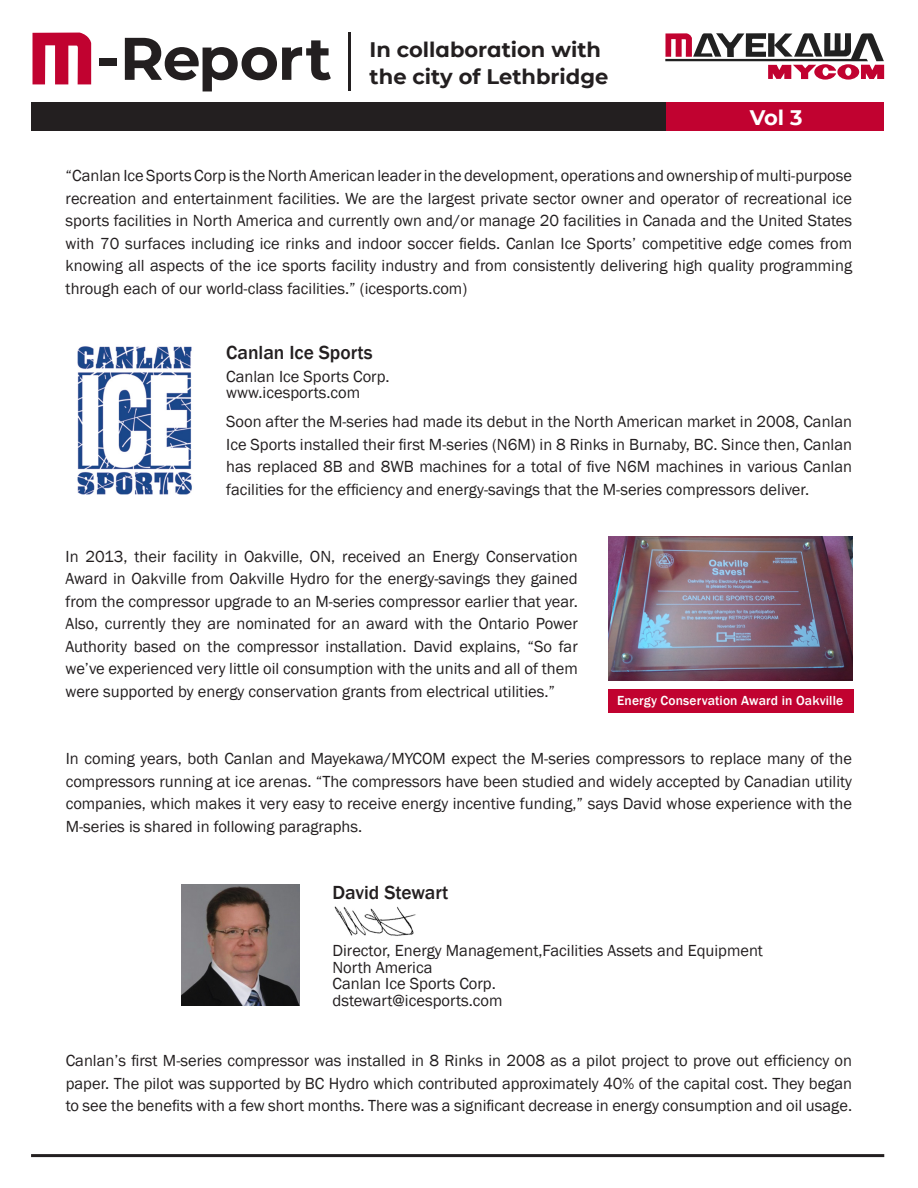
<style>
.page{position:relative;width:918px;height:1188px;background:#fff}
.page>*{position:absolute;margin:0;border:0;box-sizing:border-box;transform-origin:0 0}
.t1{font:700 60px "CMG Sans";letter-spacing:-.02em;color:#231f20}
.t2{font:700 21px "CMG Sans";color:#231f20}
.t3{font:700 21px "CMG Sans";color:#fff}
.t4{font:500 19.5px "Franklin Gothic";color:#231f20}
.t5{font:16.5px/22.5px "Franklin Gothic";color:#231f20;text-align:justify}
.t6{font:500 13.5px "Franklin Gothic";letter-spacing:.01em;color:#fff}
.s1{font-size:62.25px}
.s2{font-weight:300;font-size:62.25px}
</style>
<div class="page">
<img style="left:334px;top:906px;width:82px;height:30px">
<svg style="left:665px;top:33px;width:219px;height:47px"></svg>
<div style="left:665px;top:103px;width:219px;height:28px;background:#c10230"></div>
<div style="left:31px;top:103px;width:634px;height:28px;background:#231f20"></div>
<hr style="left:31px;top:1154px;width:853px;height:3px;background:#231f20">
<svg style="left:32px;top:33px;width:60px;height:52px"></svg>
<img style="left:77px;top:346px;width:115px;height:149px">
<img style="left:608px;top:537px;width:244px;height:143px">
<img style="left:182px;top:885px;width:118px;height:121px">
<div style="left:608px;top:689px;width:246px;height:23px;background:#c10230"></div>
<p class="t1" style="left:96px;top:15px;width:264px"><span class="s1">-</span>Report <span class="s2">|</span></p>
<p class="t2" style="left:370px;top:34px;width:233px">In collaboration with</p>
<p class="t2" style="left:370px;top:61px;width:240px">the city of Lethbridge</p>
<p class="t3" style="left:750px;top:102px;width:54px">Vol 3</p>
<p class="t5" style="left:66px;top:165px;width:788px">“Canlan Ice Sports Corp is the North American leader in the development, operations and ownership of multi-purpose recreation and entertainment facilities. We are the largest private sector owner and operator of recreational ice sports facilities in North America and currently own and/or manage 20 facilities in Canada and the United States with 70 surfaces including ice rinks and indoor soccer fields. Canlan Ice Sports’ competitive edge comes from knowing all aspects of the ice sports facility industry and from consistently delivering high quality programming through each of our world-class facilities.” (icesports.com)</p>
<p class="t4" style="left:226px;top:341px;width:148px">Canlan Ice Sports</p>
<p class="t5" style="left:226px;top:365px;width:165px">Canlan Ice Sports Corp.</p>
<p class="t5" style="left:226px;top:382px;width:136px">www.icesports.com</p>
<p class="t5" style="left:226px;top:411px;width:627px">Soon after the M-series had made its debut in the North American market in 2008, Canlan Ice Sports installed their first M-series (N6M) in 8 Rinks in Burnaby, BC. Since then, Canlan has replaced 8B and 8WB machines for a total of five N6M machines in various Canlan facilities for the efficiency and energy-savings that the M-series compressors deliver.</p>
<p class="t5" style="left:66px;top:545px;width:514px">In 2013, their facility in Oakville, ON, received an Energy Conservation Award in Oakville from Oakville Hydro for the energy-savings they gained from the compressor upgrade to an M-series compressor earlier that year.<br>Also, currently they are nominated for an award with the Ontario Power Authority based on the compressor installation. David explains, “So far we’ve experienced very little oil consumption with the units and all of them were supported by energy conservation grants from electrical utilities.”</p>
<p class="t6" style="left:617px;top:692px;width:227px">Energy Conservation Award in Oakville</p>
<p class="t5" style="left:66px;top:748px;width:788px">In coming years, both Canlan and Mayekawa/MYCOM expect the M-series compressors to replace many of the compressors running at ice arenas. “The compressors have been studied and widely accepted by Canadian utility companies, which makes it very easy to receive energy incentive funding,” says David whose experience with the M-series is shared in following paragraphs.</p>
<p class="t4" style="left:332px;top:880px;width:118px">David Stewart</p>
<p class="t5" style="left:332px;top:940px;width:432px">Director, Energy Management,Facilities Assets and Equipment</p>
<p class="t5" style="left:332px;top:956px;width:102px">North America</p>
<p class="t5" style="left:332px;top:973px;width:165px">Canlan Ice Sports Corp.</p>
<p class="t5" style="left:332px;top:989px;width:172px">dstewart@icesports.com</p>
<p class="t5" style="left:66px;top:1050px;width:788px">Canlan’s first M-series compressor was installed in 8 Rinks in 2008 as a pilot project to prove out efficiency on paper. The pilot was supported by BC Hydro which contributed approximately 40% of the capital cost. They began to see the benefits with a few short months. There was a significant decrease in energy consumption and oil usage.</p>
</div>
